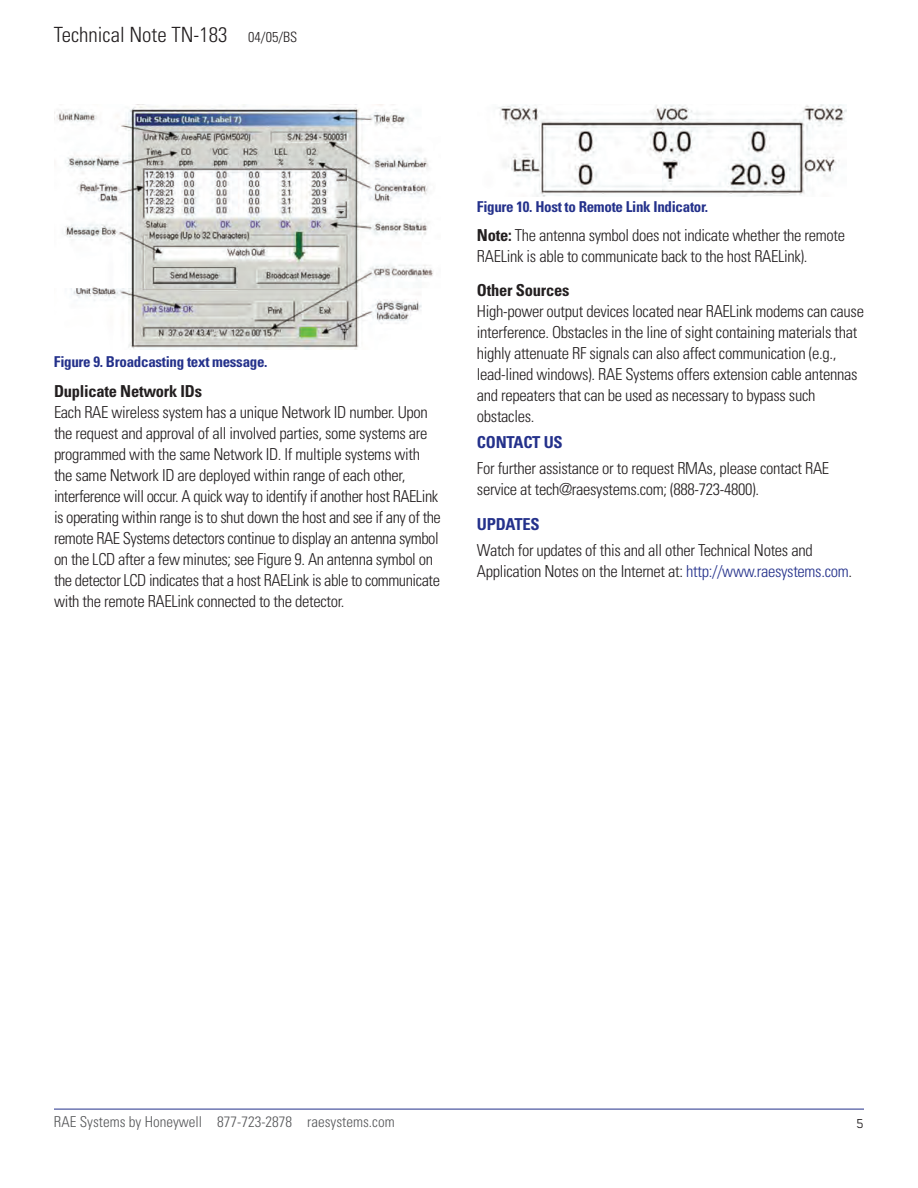
<style>
.page{position:relative;width:918px;height:1188px;background:#fff}
.page>*{position:absolute;margin:0;border:0;box-sizing:border-box;transform-origin:0 0}
.t1{font:300 condensed 21px "Univers LT Std";color:#231f20}
.body_copy{font:300 condensed 16.5px/21px "Univers LT Std";letter-spacing:-.02em;color:#231f20}
.heading_2{font:300 condensed 16.5px/21px "Univers LT Std";letter-spacing:-.02em;color:#231f20}
.heading1{font:700 condensed 16.5px "Univers LT Std";letter-spacing:-.015em;color:#24318b}
.body_copy-2{font:700 condensed 15px "Univers LT Std";letter-spacing:-.02em;color:#24318b}
.t2{font:300 condensed 15px "Univers LT Std";color:#57585a}
.t3{font:15px "Blender";color:#231f20}
.s1{font-size:14.25px}
.s2{font-weight:700}
.s3{color:#24318b}
</style>
<div class="page">
<hr style="left:54px;top:1109px;width:810px;height:1px;background:#24318b">
<img style="left:54px;top:104px;width:380px;height:246px">
<img style="left:498px;top:104px;width:349px;height:92px">
<p class="t1" style="left:54px;top:22px;width:245px">Technical Note TN-183 <span class="s1">04/05/BS</span></p>
<p class="body_copy-2" style="left:54px;top:353px;width:215px">Figure 9. Broadcasting text message.</p>
<p class="body_copy" style="left:54px;top:381px;width:388px"><span class="s2">Duplicate Network IDs<br></span>Each RAE wireless system has a unique Network ID number. Upon the request and approval of all involved parties, some systems are programmed with the same Network ID. If multiple systems with the same Network ID are deployed within range of each other, interference will occur. A quick way to identify if another host RAELink is operating within range is to shut down the host and see if any of the remote RAE Systems detectors continue to display an antenna symbol on the LCD after a few minutes; see Figure 9. An antenna symbol on the detector LCD indicates that a host RAELink is able to communicate with the remote RAELink connected to the detector.</p>
<p class="body_copy-2" style="left:477px;top:197px;width:233px">Figure 10. Host to Remote Link Indicator.</p>
<p class="body_copy" style="left:477px;top:224px;width:370px"><span class="s2">Note:</span> The antenna symbol does not indicate whether the remote<br>RAELink is able to communicate back to the host RAELink).</p>
<p class="heading_2" style="left:477px;top:280px;width:389px"><span class="s2">Other Sources<br></span>High-power output devices located near RAELink modems can cause interference. Obstacles in the line of sight containing materials that highly attenuate RF signals can also affect communication (e.g., lead-lined windows). RAE Systems offers extension cable antennas and repeaters that can be used as necessary to bypass such obstacles.</p>
<p class="heading1" style="left:477px;top:432px;width:87px">CONTACT US</p>
<p class="body_copy" style="left:477px;top:458px;width:354px">For further assistance or to request RMAs, please contact RAE service at tech@raesystems.com; (888-723-4800).</p>
<p class="heading1" style="left:477px;top:514px;width:64px">UPDATES</p>
<p class="body_copy" style="left:477px;top:539px;width:377px">Watch for updates of this and all other Technical Notes and<br>Application Notes on the Internet at: <span class="s3">http://www.raesystems.com</span>.</p>
<p class="t2" style="left:54px;top:1113px;width:342px">RAE Systems by Honeywell 877-723-2878 raesystems.com</p>
<p class="t3" style="left:856px;top:1115px;width:9px">5</p>
</div>
